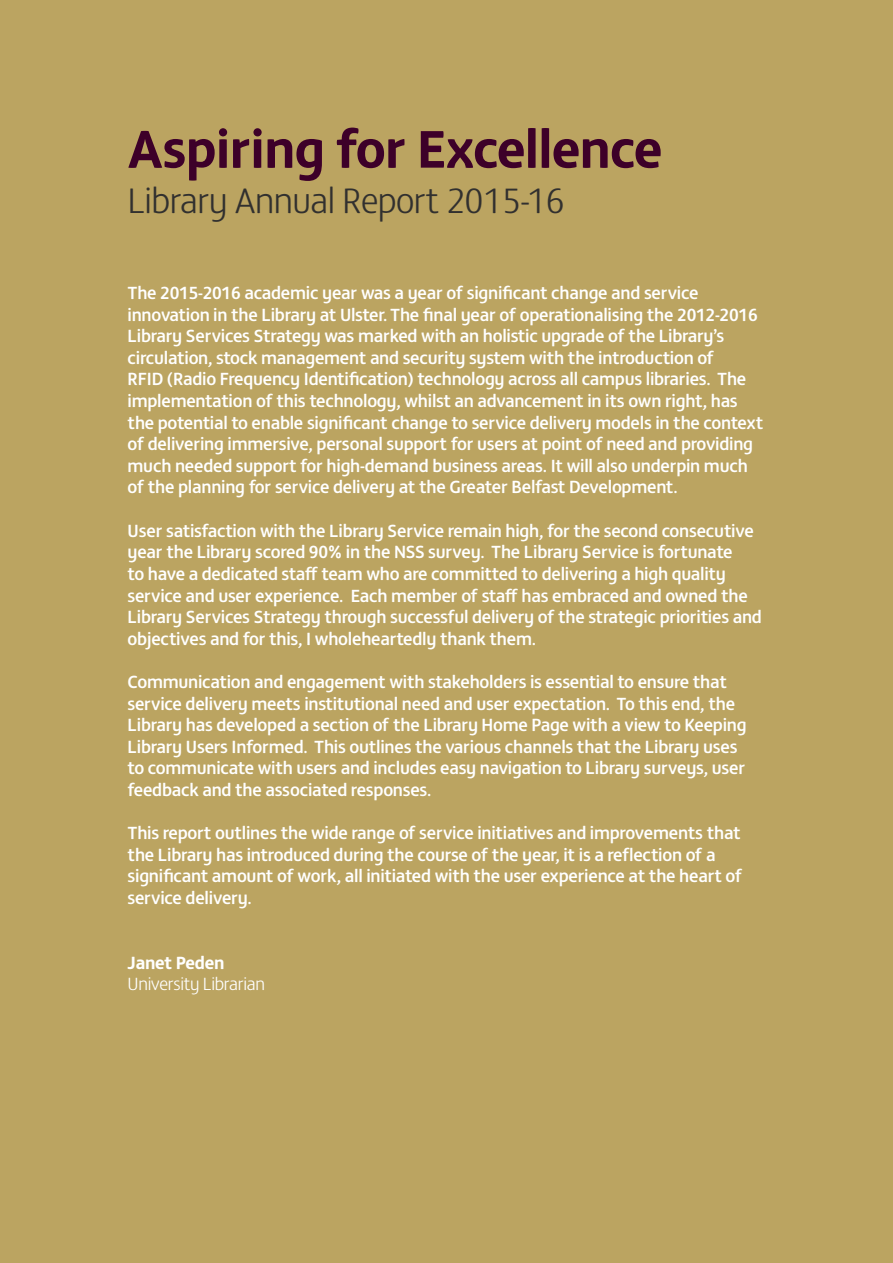
<style>
.page{position:relative;width:893px;height:1263px;background:#bba461}
.page>*{position:absolute;margin:0;border:0;box-sizing:border-box;transform-origin:0 0}
.t1{font:700 54px "FS Matthew";letter-spacing:-.015em;color:#3d0029}
.t2{font:300 36px "FS Matthew";letter-spacing:-.015em;color:#31302f}
.t3{font:500 18px/21.6px "FS Matthew";letter-spacing:-.015em;color:#fff}
.t4{font:300 18px "FS Matthew";letter-spacing:-.015em;color:#fff}
.t5{font:700 18px "FS Matthew";letter-spacing:-.015em;color:#fff}
</style>
<div class="page">
<h1 class="t1" style="left:128px;top:106px;width:536px">Aspiring for Excellence</h1>
<h2 class="t2" style="left:128px;top:174px;width:439px">Library Annual Report 2015-16</h2>
<p class="t3" style="left:128px;top:280px;width:637px">The 2015-2016 academic year was a year of significant change and service innovation in the Library at Ulster. The final year of operationalising the 2012-2016<br>Library Services Strategy was marked with an holistic upgrade of the Library’s circulation, stock management and security system with the introduction of<br>RFID (Radio Frequency Identification) technology across all campus libraries. The implementation of this technology, whilst an advancement in its own right, has the potential to enable significant change to service delivery models in the context of delivering immersive, personal support for users at point of need and providing much needed support for high-demand business areas. It will also underpin much of the planning for service delivery at the Greater Belfast Development.</p>
<p class="t3" style="left:128px;top:518px;width:636px">User satisfaction with the Library Service remain high, for the second consecutive year the Library scored 90% in the NSS survey. The Library Service is fortunate<br>to have a dedicated staff team who are committed to delivering a high quality service and user experience. Each member of staff has embraced and owned the Library Services Strategy through successful delivery of the strategic priorities and objectives and for this, I wholeheartedly thank them.</p>
<p class="t3" style="left:128px;top:669px;width:620px">Communication and engagement with stakeholders is essential to ensure that service delivery meets institutional need and user expectation. To this end, the Library has developed a section of the Library Home Page with a view to Keeping Library Users Informed. This outlines the various channels that the Library uses to communicate with users and includes easy navigation to Library surveys, user feedback and the associated responses.</p>
<p class="t3" style="left:128px;top:820px;width:616px">This report outlines the wide range of service initiatives and improvements that the Library has introduced during the course of the year, it is a reflection of a significant amount of work, all initiated with the user experience at the heart of service delivery.</p>
<p class="t5" style="left:128px;top:948px;width:98px">Janet Peden</p>
<p class="t4" style="left:128px;top:971px;width:139px">University Librarian</p>
</div>
